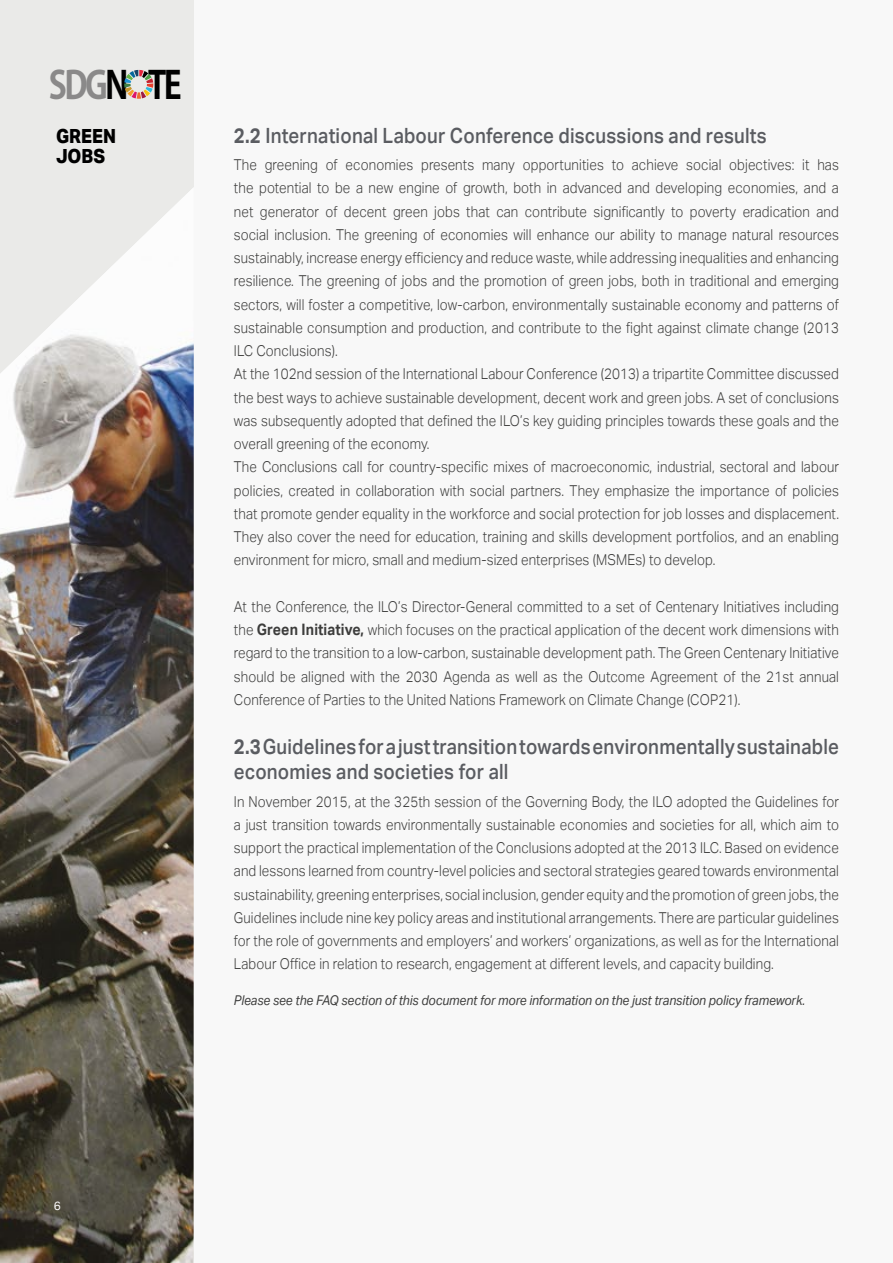
<style>
.page{position:relative;width:893px;height:1263px;background:#f8f8f8}
.page>*{position:absolute;margin:0;border:0;box-sizing:border-box;transform-origin:0 0}
.t1{font:700 37.95px "Koz Go Pro";letter-spacing:-.08em;color:#8a8989;scale:.87 1}
.t2{font:500 21px/25.5px "Aktiv Grotesk";letter-spacing:.01em;color:#5a5c61;scale:.89 1}
.t3{font:800 19.5px/19.4px "Aktiv Grotesk";color:#000;scale:.9 1}
.t4{font:300 15px/23.2px "Aktiv Grotesk";letter-spacing:.01em;color:#3c3c3b;text-align:justify;scale:.89 1}
.t5{font:italic 13.5px "Aktiv Grotesk";color:#3c3c3b;scale:.89 1}
.t6{font:12px "Aktiv Grotesk";color:#fff}
.s1{color:#000}
.s2{font-weight:700}
.s3{font-weight:700;font-size:15.75px}
</style>
<div class="page">
<div style="left:0;top:0;width:193px;height:1263px;background:#eaeae8"></div>
<svg style="left:124px;top:70px;width:29px;height:29px"></svg>
<img style="left:0;top:188px;width:194px;height:1075px">
<h1 class="t1" style="left:49px;top:60px;width:154px">SDG<span class="s1">N TE</span></h1>
<h3 class="t3" style="left:56px;top:126px;width:68px">GREEN<br>JOBS</h3>
<h2 class="t2" style="left:234px;top:123px;width:600px"><span class="s2">2.2</span> International Labour Conference discussions and results</h2>
<p class="t4" style="left:234px;top:153px;width:681px;text-align:left">The greening of economies presents many opportunities to achieve social objectives: it has the potential to be a new engine of growth, both in advanced and developing economies, and a net generator of decent green jobs that can contribute significantly to poverty eradication and social inclusion. The greening of economies will enhance our ability to manage natural resources sustainably, increase energy efficiency and reduce waste, while addressing inequalities and enhancing resilience. The greening of jobs and the promotion of green jobs, both in traditional and emerging sectors, will foster a competitive, low-carbon, environmentally sustainable economy and patterns of sustainable consumption and production, and contribute to the fight against climate change (2013<br>ILC Conclusions).<br>At the 102nd session of the International Labour Conference (2013) a tripartite Committee discussed the best ways to achieve sustainable development, decent work and green jobs. A set of conclusions was subsequently adopted that defined the ILO’s key guiding principles towards these goals and the overall greening of the economy.<br>The Conclusions call for country-specific mixes of macroeconomic, industrial, sectoral and labour policies, created in collaboration with social partners. They emphasize the importance of policies that promote gender equality in the workforce and social protection for job losses and displacement.<br>They also cover the need for education, training and skills development portfolios, and an enabling environment for micro, small and medium-sized enterprises (MSMEs) to develop.</p>
<p class="t4" style="left:234px;top:595px;width:681px">At the Conference, the ILO’s Director-General committed to a set of Centenary Initiatives including the <span class="s3">Green Initiative,</span> which focuses on the practical application of the decent work dimensions with regard to the transition to a low-carbon, sustainable development path. The Green Centenary Initiative should be aligned with the 2030 Agenda as well as the Outcome Agreement of the 21st annual Conference of Parties to the United Nations Framework on Climate Change (COP21).</p>
<h2 class="t2" style="left:234px;top:734px;width:681px"><span class="s2">2.3</span> Guidelines for a just transition towards environmentally sustainable economies and societies for all</h2>
<p class="t4" style="left:234px;top:790px;width:681px">In November 2015, at the 325th session of the Governing Body, the ILO adopted the Guidelines for a just transition towards environmentally sustainable economies and societies for all, which aim to support the practical implementation of the Conclusions adopted at the 2013 ILC. Based on evidence and lessons learned from country-level policies and sectoral strategies geared towards environmental sustainability, greening enterprises, social inclusion, gender equity and the promotion of green jobs, the Guidelines include nine key policy areas and institutional arrangements. There are particular guidelines for the role of governments and employers’ and workers’ organizations, as well as for the International Labour Office in relation to research, engagement at different levels, and capacity building.</p>
<p class="t5" style="left:234px;top:993px;width:643px">Please see the FAQ section of this document for more information on the just transition policy framework.</p>
<p class="t6" style="left:54px;top:1199px;width:9px">6</p>
</div>
